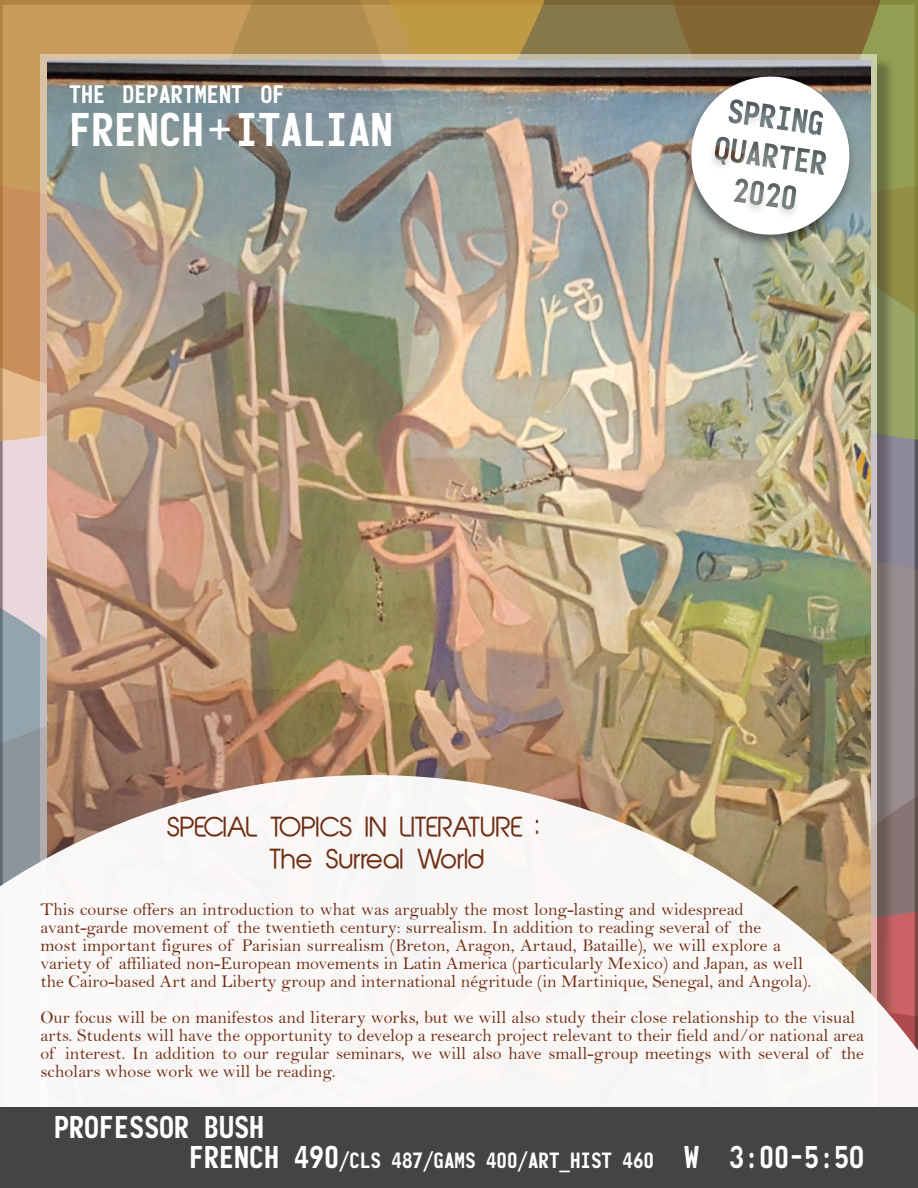
<style>
.page{position:relative;width:918px;height:1188px;background:#fff}
.page>*{position:absolute;margin:0;border:0;box-sizing:border-box;transform-origin:0 0}
.t1{font:45px "Monofonto";color:#fff}
.t2{font:30px "Monofonto";color:#fff}
.t3{font:25.5px "Abeatby Kai";color:#702e15}
.t4{font:24.15px "Monofonto";color:#fff}
.t5{font:21px "Monofonto";color:#fff}
.t6{font:18px/18px "Bell";color:#702e15}
.s1{font-size:30px}
</style>
<div class="page">
<svg style="left:896px;top:0;width:22px;height:443px;background:#919852"></svg>
<svg style="left:619px;top:0;width:280px;height:418px;background:#8a7f4c"></svg>
<svg style="left:416px;top:0;width:203px;height:54px;background:#a68a45"></svg>
<img style="left:416px;top:61px;width:455px;height:497px">
<svg style="left:0;top:0;width:416px;height:177px;background:#978d74"></svg>
<img style="left:0;top:177px;width:594px;height:513px">
<img style="left:445px;top:558px;width:473px;height:132px">
<img style="left:0;top:690px;width:918px;height:85px">
<svg style="left:0;top:775px;width:918px;height:332px;fill:#f9f7f5"></svg>
<div style="left:0;top:1107px;width:918px;height:81px;background:#434545"></div>
<img style="left:664px;top:57px;width:211px;height:210px">
<svg style="left:686px;top:71px;width:169px;height:169px"></svg>
<p class="t4" style="left:69px;top:80px;width:217px">THE DEPARTMENT OF</p>
<p class="t1" style="left:69px;top:103px;width:325px">FRENCH + ITALIAN</p>
<p class="t3" style="left:167px;top:816px;width:374px">SPECIAL TOPICS IN LITERATURE :</p>
<p class="t3" style="left:270px;top:848px;width:217px">The Surreal World</p>
<p class="t6" style="left:40px;top:900px;width:773px">This course offers an introduction to what was arguably the most long-lasting and widespread avant-garde movement of the twentieth century: surrealism. In addition to reading several of the<br>most important figures of Parisian surrealism (Breton, Aragon, Artaud, Bataille), we will explore a variety of affiliated non-European movements in Latin America (particularly Mexico) and Japan, as well the Cairo-based Art and Liberty group and international négritude (in Martinique, Senegal, and Angola).</p>
<p class="t6" style="left:40px;top:1008px;width:825px">Our focus will be on manifestos and literary works, but we will also study their close relationship to the visual arts. Students will have the opportunity to develop a research project relevant to their field and/or national area of interest. In addition to our regular seminars, we will also have small-group meetings with several of the scholars whose work we will be reading.</p>
<p class="t2" style="left:54px;top:1109px;width:211px">PROFESSOR BUSH</p>
<p class="t5" style="left:189px;top:1148px;width:676px"><span class="s1">FRENCH 490</span>/CLS 487/GAMS 400/ART_HIST 460 <span class="s1">W 3:00-5:5O</span></p>
</div>
